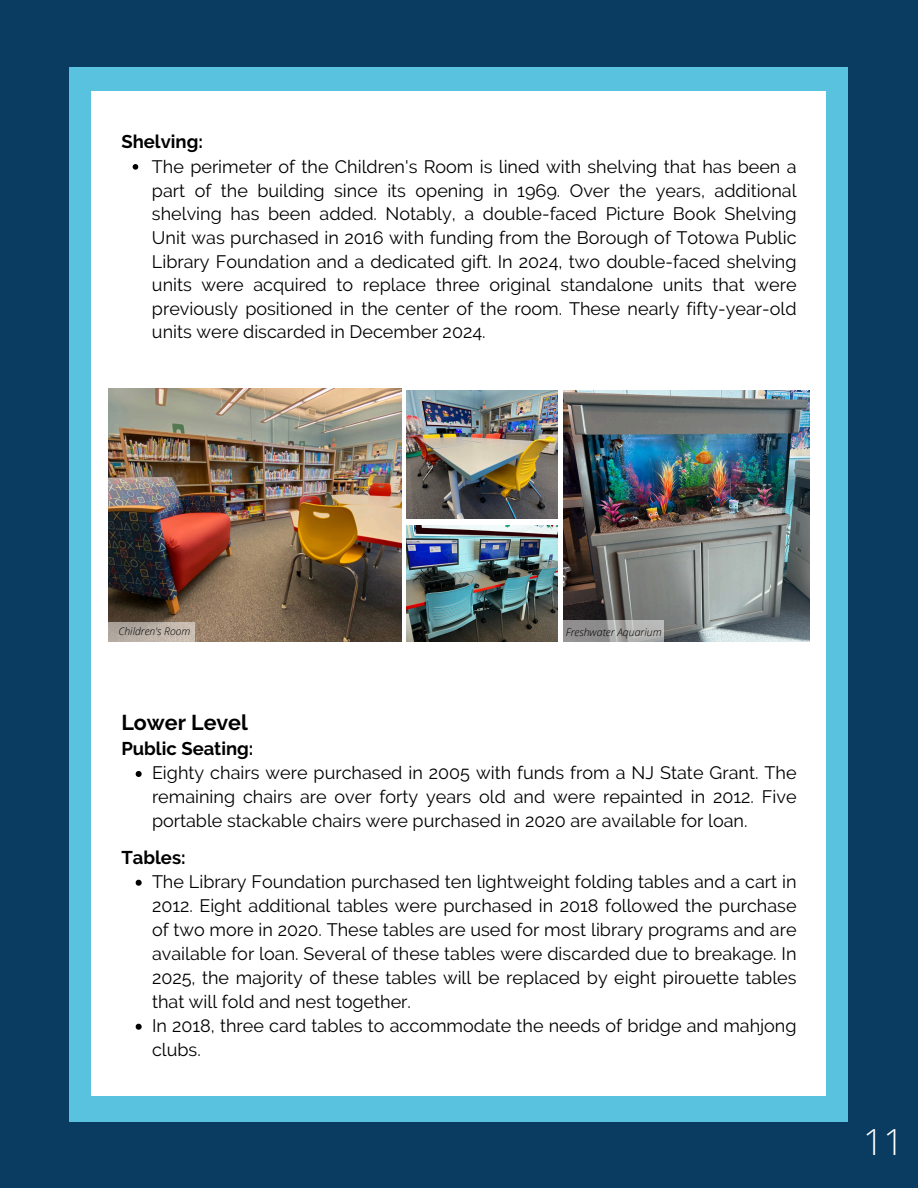
<style>
.page{position:relative;width:918px;height:1188px;background:#0a3c61}
.page>*{position:absolute;margin:0;border:0;box-sizing:border-box;transform-origin:0 0}
.t1{font:300 36px "Open Sans";color:#fff}
.t2{font:700 21.45px "Raleway";color:#000}
.t3{font:700 18.45px "Raleway";color:#000}
.t4{font:18px/24px "Raleway";color:#000;text-align:justify}
.t5{font:italic 300 10.65px "Open Sans";color:#000}
.t6{font:italic 300 10.5px "Open Sans";color:#000}
</style>
<div class="page">
<div style="left:70px;top:67px;width:778px;height:1054px;background:#59c3df"></div>
<div style="left:92px;top:92px;width:734px;height:1004px;background:#fff"></div>
<img style="left:109px;top:389px;width:292px;height:253px">
<div style="left:109px;top:622px;width:86px;height:20px;background:linear-gradient(to right,#aba29b,#cec1b5)"></div>
<svg style="left:136px;top:771px;width:6px;height:6px"></svg>
<svg style="left:136px;top:880px;width:6px;height:6px"></svg>
<svg style="left:136px;top:1024px;width:6px;height:6px"></svg>
<img style="left:406px;top:391px;width:152px;height:128px">
<img style="left:406px;top:526px;width:152px;height:116px">
<img style="left:563px;top:391px;width:246px;height:251px">
<svg style="left:133px;top:164px;width:5px;height:6px"></svg>
<svg style="left:563px;top:620px;width:101px;height:22px;background:#a2a1a1"></svg>
<p class="t3" style="left:121px;top:131px;width:83px">Shelving:</p>
<p class="t4" style="left:152px;top:155px;width:646px">The perimeter of the Children's Room is lined with shelving that has been a part of the building since its opening in 1969. Over the years, additional shelving has been added. Notably, a double-faced Picture Book Shelving Unit was purchased in 2016 with funding from the Borough of Totowa Public Library Foundation and a dedicated gift. In 2024, two double-faced shelving units were acquired to replace three original standalone units that were previously positioned in the center of the room. These nearly fifty-year-old units were discarded in December 2024.</p>
<h1 class="t6" style="left:118px;top:624px;width:73px">Children's Room</h1>
<p class="t5" style="left:566px;top:624px;width:98px">Freshwater Aquarium</p>
<h1 class="t2" style="left:121px;top:710px;width:128px">Lower Level</h1>
<h1 class="t3" style="left:121px;top:738px;width:134px">Public Seating:</h1>
<p class="t4" style="left:152px;top:761px;width:646px">Eighty chairs were purchased in 2005 with funds from a NJ State Grant. The remaining chairs are over forty years old and were repainted in 2012. Five portable stackable chairs were purchased in 2020 are available for loan.</p>
<p class="t3" style="left:121px;top:847px;width:66px">Tables:</p>
<p class="t4" style="left:152px;top:870px;width:646px">The Library Foundation purchased ten lightweight folding tables and a cart in 2012. Eight additional tables were purchased in 2018 followed the purchase of two more in 2020. These tables are used for most library programs and are available for loan. Several of these tables were discarded due to breakage. In 2025, the majority of these tables will be replaced by eight pirouette tables that will fold and nest together.</p>
<p class="t4" style="left:152px;top:1014px;width:646px">In 2018, three card tables to accommodate the needs of bridge and mahjong clubs.</p>
<p class="t1" style="left:863px;top:1116px;width:43px">11</p>
</div>
